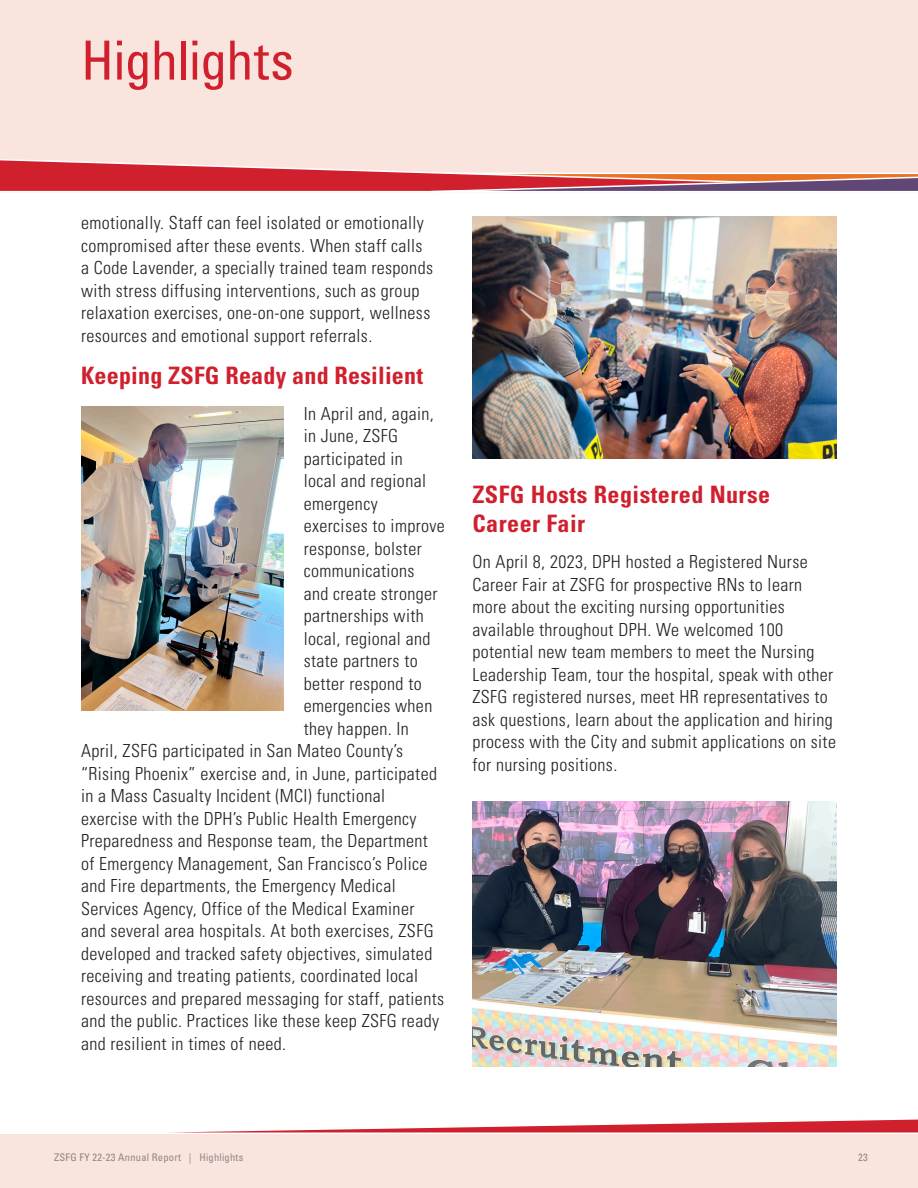
<style>
.page{position:relative;width:918px;height:1188px;background:#fff}
.page>*{position:absolute;margin:0;border:0;box-sizing:border-box;transform-origin:0 0}
.t1{font:condensed 54px "Univers LT Std";letter-spacing:-.01em;color:#d0202e}
.t2{font:700 condensed 24px/28.8px "Univers LT Std";letter-spacing:.02em;color:#d0202e}
.t3{font:300 condensed 18px/22.5px "Univers LT Std";letter-spacing:.02em;color:#231f20}
.t4{font:condensed 10.5px "Univers LT Std";letter-spacing:.02em;color:#939598}
</style>
<div class="page">
<div style="left:0;top:1134px;width:918px;height:54px;background:#f9e5de"></div>
<div style="left:0;top:0;width:918px;height:192px;background:#f9e5de"></div>
<svg style="left:169px;top:1119px;width:749px;height:14px"></svg>
<svg style="left:0;top:159px;width:918px;height:34px"></svg>
<img style="left:472px;top:801px;width:365px;height:266px">
<img style="left:81px;top:406px;width:203px;height:305px">
<img style="left:472px;top:216px;width:365px;height:243px">
<h1 class="t1" style="left:81px;top:26px;width:215px">Highlights</h1>
<p class="t3" style="left:81px;top:211px;width:354px">emotionally. Staff can feel isolated or emotionally compromised after these events. When staff calls a Code Lavender, a specially trained team responds with stress diffusing interventions, such as group relaxation exercises, one-on-one support, wellness resources and emotional support referrals.</p>
<h3 class="t2" style="left:81px;top:361px;width:344px">Keeping ZSFG Ready and Resilient</h3>
<p class="t3" style="left:304px;top:402px;width:132px">In April and, again,</p>
<p class="t3" style="left:304px;top:425px;width:96px">in June, ZSFG</p>
<p class="t3" style="left:304px;top:447px;width:101px">participated in</p>
<p class="t3" style="left:304px;top:470px;width:124px">local and regional</p>
<p class="t3" style="left:304px;top:492px;width:75px">emergency</p>
<p class="t3" style="left:304px;top:515px;width:143px">exercises to improve</p>
<p class="t3" style="left:304px;top:537px;width:119px">response, bolster</p>
<p class="t3" style="left:304px;top:560px;width:112px">communications</p>
<p class="t3" style="left:304px;top:582px;width:135px">and create stronger</p>
<p class="t3" style="left:304px;top:605px;width:122px">partnerships with</p>
<p class="t3" style="left:304px;top:627px;width:128px">local, regional and</p>
<p class="t3" style="left:304px;top:650px;width:116px">state partners to</p>
<p class="t3" style="left:304px;top:672px;width:119px">better respond to</p>
<p class="t3" style="left:304px;top:695px;width:130px">emergencies when</p>
<p class="t3" style="left:304px;top:717px;width:107px">they happen. In</p>
<p class="t3" style="left:81px;top:740px;width:324px">April, ZSFG participated in San Mateo County’s</p>
<p class="t3" style="left:81px;top:762px;width:358px">“Rising Phoenix” exercise and, in June, participated</p>
<p class="t3" style="left:81px;top:785px;width:306px">in a Mass Casualty Incident (MCI) functional</p>
<p class="t3" style="left:81px;top:807px;width:337px">exercise with the DPH’s Public Health Emergency</p>
<p class="t3" style="left:81px;top:830px;width:348px">Preparedness and Response team, the Department</p>
<p class="t3" style="left:81px;top:852px;width:348px">of Emergency Management, San Francisco’s Police</p>
<p class="t3" style="left:81px;top:875px;width:316px">and Fire departments, the Emergency Medical</p>
<p class="t3" style="left:81px;top:897px;width:335px">Services Agency, Office of the Medical Examiner</p>
<p class="t3" style="left:81px;top:920px;width:354px">and several area hospitals. At both exercises, ZSFG</p>
<p class="t3" style="left:81px;top:942px;width:353px">developed and tracked safety objectives, simulated</p>
<p class="t3" style="left:81px;top:965px;width:339px">receiving and treating patients, coordinated local</p>
<p class="t3" style="left:81px;top:987px;width:365px">resources and prepared messaging for staff, patients</p>
<p class="t3" style="left:81px;top:1010px;width:360px">and the public. Practices like these keep ZSFG ready</p>
<p class="t3" style="left:81px;top:1032px;width:207px">and resilient in times of need.</p>
<h3 class="t2" style="left:472px;top:480px;width:299px">ZSFG Hosts Registered Nurse<br>Career Fair</h3>
<p class="t3" style="left:472px;top:551px;width:365px">On April 8, 2023, DPH hosted a Registered Nurse Career Fair at ZSFG for prospective RNs to learn more about the exciting nursing opportunities available throughout DPH. We welcomed 100 potential new team members to meet the Nursing Leadership Team, tour the hospital, speak with other ZSFG registered nurses, meet HR representatives to ask questions, learn about the application and hiring process with the City and submit applications on site for nursing positions.</p>
<p class="t4" style="left:54px;top:1151px;width:191px">ZSFG FY 22-23 Annual Report | Highlights</p>
<p class="t4" style="left:858px;top:1151px;width:11px">23</p>
</div>
